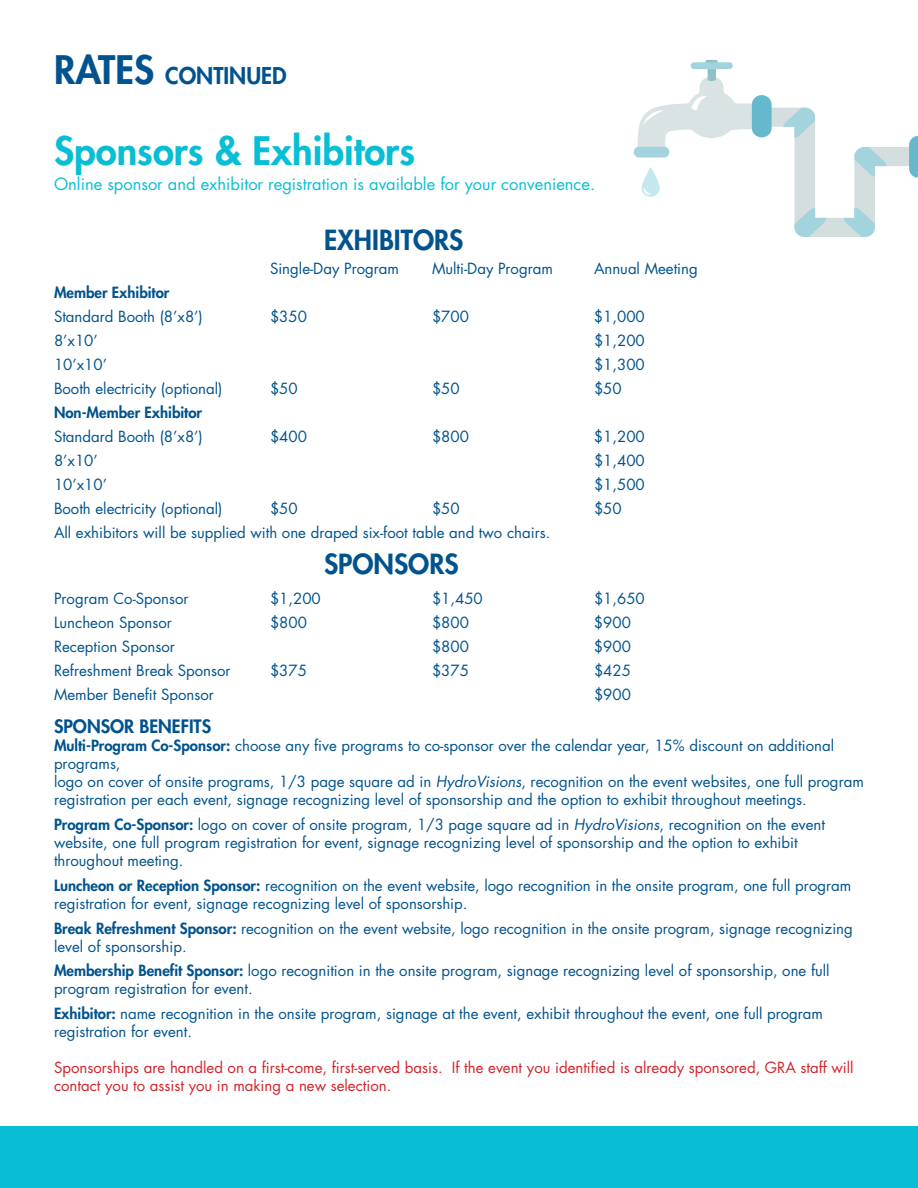
<style>
.page{position:relative;width:918px;height:1188px;background:#fff}
.page>*{position:absolute;margin:0;border:0;box-sizing:border-box;transform-origin:0 0}
.t1{font:800 38.25px "Futura";color:#08bed5}
.t2{font:800 27px "Futura";color:#00538d}
.t3{font:800 22.5px "Futura";color:#00538e}
.t4{font:800 18px "Futura";color:#00538d}
.t5{font:16.5px "Futura";color:#08bed5}
.t6{font:15px/18px "Futura";color:#00538d}
.t7{font:15px/18px "Futura";color:#d2232a}
.t8{font:800 15px "Futura";color:#00538d}
.s1{font-size:38.25px}
.s2{font-weight:800}
.s3{font-style:italic}
</style>
<div class="page">
<div style="left:0;top:1126px;width:918px;height:62px;background:#08bed5"></div>
<div style="left:634px;top:147px;width:35px;height:11px;background:#a3d4de;border-radius:5px"></div>
<div style="left:700px;top:76px;width:24px;height:39px;background:#d9e3e3;border-radius:12px"></div>
<svg style="left:708px;top:69px;width:8px;height:12px"></svg>
<div style="left:705px;top:60px;width:13px;height:5px;background:#8fbfc7;border-radius:3px"></div>
<div style="left:691px;top:62px;width:42px;height:7px;background:#a3d4de;border-radius:3px"></div>
<svg style="left:638px;top:96px;width:280px;height:141px"></svg>
<h3 class="t3" style="left:54px;top:61px;width:234px"><span class="s1">RATES</span> CONTINUED</h3>
<h1 class="t1" style="left:54px;top:126px;width:363px">Sponsors &amp; Exhibitors</h1>
<p class="t5" style="left:54px;top:173px;width:543px">Online sponsor and exhibitor registration is available for your convenience.</p>
<h2 class="t2" style="left:324px;top:222px;width:141px">EXHIBITORS</h2>
<p class="t6" style="left:270px;top:260px;width:131px">Single-Day Program</p>
<p class="t6" style="left:432px;top:260px;width:122px">Multi-Day Program</p>
<p class="t6" style="left:594px;top:260px;width:105px">Annual Meeting</p>
<p class="t8" style="left:54px;top:283px;width:117px">Member Exhibitor</p>
<p class="t6" style="left:54px;top:308px;width:150px">Standard Booth (8’x8’)</p>
<p class="t6" style="left:270px;top:308px;width:38px">$350</p>
<p class="t6" style="left:432px;top:308px;width:38px">$700</p>
<p class="t6" style="left:594px;top:308px;width:52px">$1,000</p>
<p class="t6" style="left:54px;top:332px;width:45px">8’x10’</p>
<p class="t6" style="left:594px;top:332px;width:52px">$1,200</p>
<p class="t6" style="left:54px;top:356px;width:55px">10’x10’</p>
<p class="t6" style="left:594px;top:356px;width:52px">$1,300</p>
<p class="t6" style="left:54px;top:380px;width:170px">Booth electricity (optional)</p>
<p class="t6" style="left:270px;top:380px;width:29px">$50</p>
<p class="t6" style="left:432px;top:380px;width:29px">$50</p>
<p class="t6" style="left:594px;top:380px;width:29px">$50</p>
<p class="t8" style="left:54px;top:403px;width:150px">Non-Member Exhibitor</p>
<p class="t6" style="left:54px;top:428px;width:150px">Standard Booth (8’x8’)</p>
<p class="t6" style="left:270px;top:428px;width:38px">$400</p>
<p class="t6" style="left:432px;top:428px;width:38px">$800</p>
<p class="t6" style="left:594px;top:428px;width:52px">$1,200</p>
<p class="t6" style="left:54px;top:452px;width:45px">8’x10’</p>
<p class="t6" style="left:594px;top:452px;width:52px">$1,400</p>
<p class="t6" style="left:54px;top:476px;width:55px">10’x10’</p>
<p class="t6" style="left:594px;top:476px;width:52px">$1,500</p>
<p class="t6" style="left:54px;top:500px;width:170px">Booth electricity (optional)</p>
<p class="t6" style="left:270px;top:500px;width:29px">$50</p>
<p class="t6" style="left:432px;top:500px;width:29px">$50</p>
<p class="t6" style="left:594px;top:500px;width:29px">$50</p>
<p class="t6" style="left:54px;top:524px;width:498px">All exhibitors will be supplied with one draped six-foot table and two chairs.</p>
<h2 class="t2" style="left:324px;top:546px;width:136px">SPONSORS</h2>
<p class="t6" style="left:54px;top:590px;width:136px">Program Co-Sponsor</p>
<p class="t6" style="left:270px;top:590px;width:52px">$1,200</p>
<p class="t6" style="left:432px;top:590px;width:52px">$1,450</p>
<p class="t6" style="left:594px;top:590px;width:52px">$1,650</p>
<p class="t6" style="left:54px;top:614px;width:119px">Luncheon Sponsor</p>
<p class="t6" style="left:270px;top:614px;width:38px">$800</p>
<p class="t6" style="left:432px;top:614px;width:38px">$800</p>
<p class="t6" style="left:594px;top:614px;width:38px">$900</p>
<p class="t6" style="left:54px;top:638px;width:122px">Reception Sponsor</p>
<p class="t6" style="left:432px;top:638px;width:38px">$800</p>
<p class="t6" style="left:594px;top:638px;width:38px">$900</p>
<p class="t6" style="left:54px;top:662px;width:178px">Refreshment Break Sponsor</p>
<p class="t6" style="left:270px;top:662px;width:38px">$375</p>
<p class="t6" style="left:432px;top:662px;width:38px">$375</p>
<p class="t6" style="left:594px;top:662px;width:38px">$425</p>
<p class="t6" style="left:54px;top:686px;width:161px">Member Benefit Sponsor</p>
<p class="t6" style="left:594px;top:686px;width:38px">$900</p>
<p class="t4" style="left:54px;top:715px;width:159px">SPONSOR BENEFITS</p>
<p class="t6" style="left:54px;top:737px;width:811px"><span class="s2">Multi-Program Co-Sponsor:</span> choose any five programs to co-sponsor over the calendar year, 15% discount on additional programs,<br>logo on cover of onsite programs, 1/3 page square ad in <span class="s3">HydroVisions</span>, recognition on the event websites, one full program registration per each event, signage recognizing level of sponsorship and the option to exhibit throughout meetings.</p>
<p class="t6" style="left:54px;top:815px;width:773px"><span class="s2">Program Co-Sponsor:</span> logo on cover of onsite program, 1/3 page square ad in <span class="s3">HydroVisions</span>, recognition on the event website, one full program registration for event, signage recognizing level of sponsorship and the option to exhibit throughout meeting.</p>
<p class="t6" style="left:54px;top:876px;width:799px"><span class="s2">Luncheon or Reception Sponsor:</span> recognition on the event website, logo recognition in the onsite program, one full program registration for event, signage recognizing level of sponsorship.</p>
<p class="t6" style="left:54px;top:919px;width:800px"><span class="s2">Break Refreshment Sponsor:</span> recognition on the event website, logo recognition in the onsite program, signage recognizing level of sponsorship.</p>
<p class="t6" style="left:54px;top:962px;width:777px"><span class="s2">Membership Benefit Sponsor:</span> logo recognition in the onsite program, signage recognizing level of sponsorship, one full program registration for event.</p>
<p class="t6" style="left:54px;top:1004px;width:771px"><span class="s2">Exhibitor:</span> name recognition in the onsite program, signage at the event, exhibit throughout the event, one full program registration for event.</p>
<p class="t7" style="left:54px;top:1058px;width:801px">Sponsorships are handled on a first-come, first-served basis. If the event you identified is already sponsored, GRA staff will contact you to assist you in making a new selection.</p>
</div>
